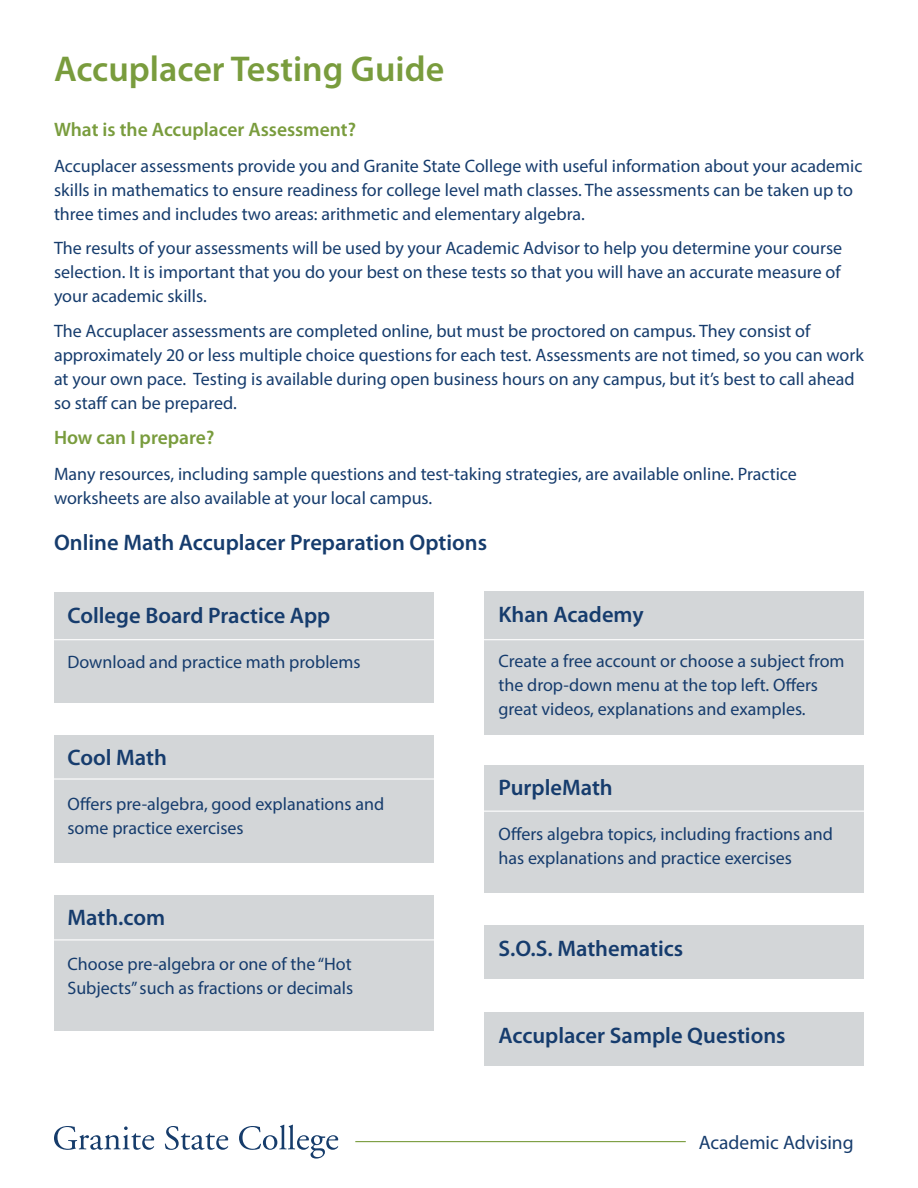
<style>
.page{position:relative;width:918px;height:1188px;background:#fff}
.page>*{position:absolute;margin:0;border:0;box-sizing:border-box;transform-origin:0 0}
.Heading_1{font:600 36px "Myriad Pro";color:#799c3d}
.Heading_2{font:600 22.5px "Myriad Pro";color:#163c6d}
.Heading_3{font:600 19.5px "Myriad Pro";color:#799c3d}
.Heading_3-2{font:19.5px "Myriad Pro";color:#163c6d}
.t1{font:18px/24px "Myriad Pro";color:#163c6d}
</style>
<div class="page">
<div style="left:54px;top:895px;width:379px;height:135px;background:#d3d6d8"></div>
<div style="left:485px;top:926px;width:379px;height:53px;background:#d3d6d8"></div>
<div style="left:54px;top:592px;width:379px;height:111px;background:#d3d6d8"></div>
<div style="left:485px;top:592px;width:379px;height:143px;background:#d3d6d8"></div>
<div style="left:54px;top:735px;width:379px;height:127px;background:#d3d6d8"></div>
<div style="left:485px;top:765px;width:379px;height:127px;background:#d3d6d8"></div>
<div style="left:485px;top:1013px;width:379px;height:53px;background:#d3d6d8"></div>
<svg style="left:54px;top:1126px;width:100px;height:24px"></svg>
<svg style="left:165px;top:1126px;width:63px;height:24px"></svg>
<svg style="left:239px;top:1125px;width:99px;height:34px"></svg>
<hr style="left:355px;top:1141px;width:331px;height:1px;background:#799c3d">
<hr style="left:9px;top:639px;width:900px;height:1px;background:#fff">
<hr style="left:35px;top:778px;width:424px;height:2px;background:#fff">
<hr style="left:29px;top:939px;width:424px;height:1px;background:#fff">
<hr style="left:459px;top:811px;width:441px;height:1px;background:#fff">
<p class="Heading_1" style="left:54px;top:46px;width:392px">Accuplacer Testing Guide</p>
<p class="Heading_3" style="left:54px;top:117px;width:304px">What is the Accuplacer Assessment?</p>
<p class="t1" style="left:54px;top:153px;width:810px">Accuplacer assessments provide you and Granite State College with useful information about your academic skills in mathematics to ensure readiness for college level math classes. The assessments can be taken up to three times and includes two areas: arithmetic and elementary algebra.</p>
<p class="t1" style="left:54px;top:236px;width:790px;text-align:justify">The results of your assessments will be used by your Academic Advisor to help you determine your course selection. It is important that you do your best on these tests so that you will have an accurate measure of your academic skills.</p>
<p class="t1" style="left:54px;top:318px;width:811px">The Accuplacer assessments are completed online, but must be proctored on campus. They consist of approximately 20 or less multiple choice questions for each test. Assessments are not timed, so you can work at your own pace. Testing is available during open business hours on any campus, but it’s best to call ahead so staff can be prepared.</p>
<p class="Heading_3" style="left:54px;top:425px;width:162px">How can I prepare?</p>
<p class="t1" style="left:54px;top:461px;width:744px">Many resources, including sample questions and test-taking strategies, are available online. Practice worksheets are also available at your local campus.</p>
<p class="Heading_2" style="left:54px;top:528px;width:435px">Online Math Accuplacer Preparation Options</p>
<p class="Heading_2" style="left:68px;top:601px;width:264px">College Board Practice App</p>
<p class="t1" style="left:68px;top:650px;width:295px">Download and practice math problems</p>
<p class="Heading_2" style="left:68px;top:744px;width:101px">Cool Math</p>
<p class="t1" style="left:68px;top:792px;width:318px">Offers pre-algebra, good explanations and some practice exercises</p>
<p class="Heading_2" style="left:68px;top:903px;width:99px">Math.com</p>
<p class="t1" style="left:68px;top:952px;width:287px">Choose pre-algebra or one of the “Hot<br>Subjects” such as fractions or decimals</p>
<p class="Heading_2" style="left:498px;top:600px;width:147px">Khan Academy</p>
<p class="t1" style="left:498px;top:649px;width:348px">Create a free account or choose a subject from the drop-down menu at the top left. Offers great videos, explanations and examples.</p>
<p class="Heading_2" style="left:498px;top:773px;width:116px">PurpleMath</p>
<p class="t1" style="left:498px;top:822px;width:336px">Offers algebra topics, including fractions and has explanations and practice exercises</p>
<p class="Heading_2" style="left:498px;top:934px;width:186px">S.O.S. Mathematics</p>
<p class="Heading_2" style="left:498px;top:1021px;width:289px">Accuplacer Sample Questions</p>
<p class="Heading_3-2" style="left:699px;top:1131px;width:156px">Academic Advising</p>
</div>
